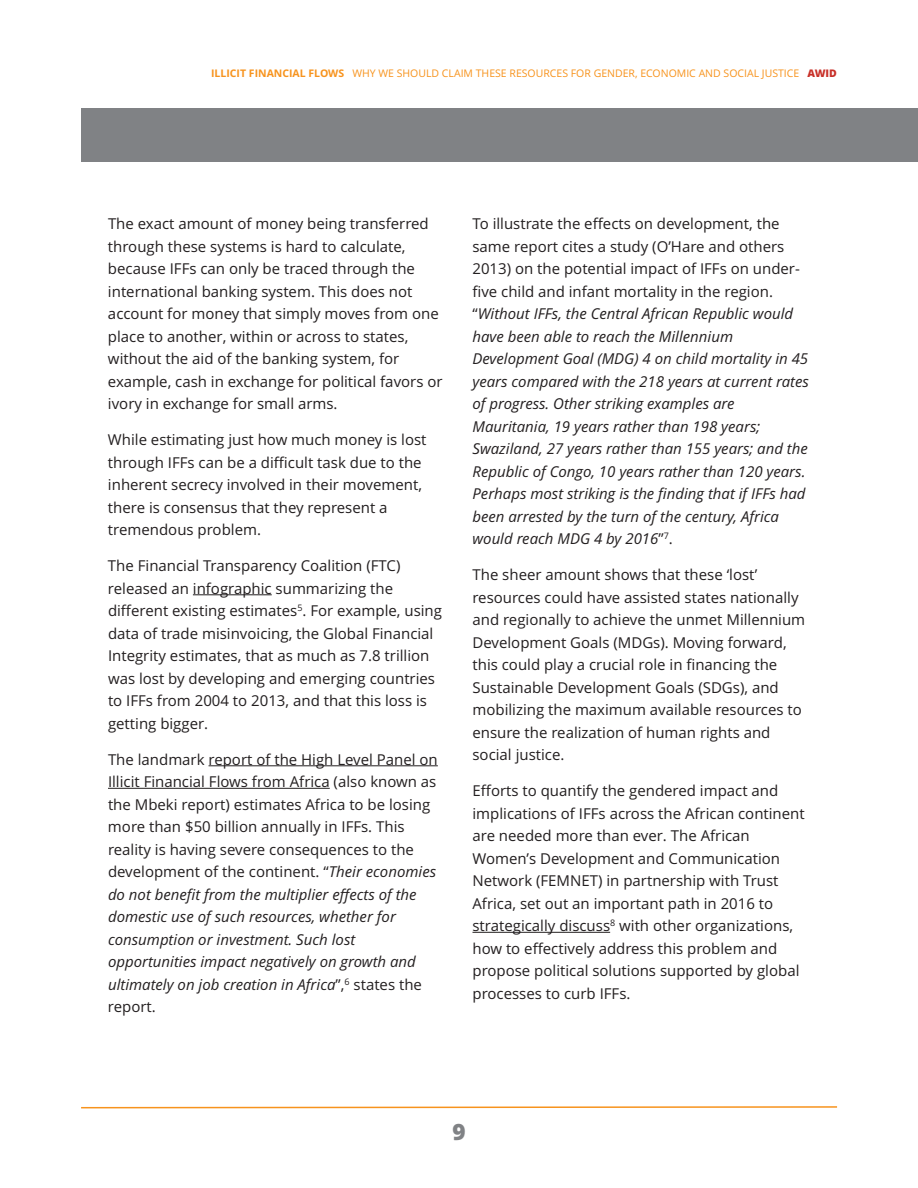
<style>
.page{position:relative;width:918px;height:1188px;background:#fff}
.page>*{position:absolute;margin:0;border:0;box-sizing:border-box;transform-origin:0 0}
.t1{font:800 22.5px "Open Sans";color:#808285}
.t2{font:15px/22.5px "Open Sans";color:#231f20}
.t3{font:italic 15px/22.5px "Open Sans";color:#231f20}
.t4{font:10.5px "Open Sans";color:#f7931d}
.s1{font-weight:700}
.s2{font-weight:800;color:#c83028}
.s3{font-style:italic}
.s4{font-style:normal}
</style>
<div class="page">
<svg style="left:81px;top:1106px;width:757px;height:3px"></svg>
<hr style="left:193px;top:594px;width:79px;height:1px;background:#231f20">
<hr style="left:209px;top:765px;width:229px;height:1px;background:#231f20">
<hr style="left:108px;top:788px;width:222px;height:1px;background:#231f20">
<hr style="left:472px;top:932px;width:138px;height:1px;background:#231f20">
<div style="left:81px;top:108px;width:837px;height:54px;background:#808285"></div>
<p class="t4" style="left:211px;top:67px;width:627px"><span class="s1">ILLICIT FINANCIAL FLOWS</span> WHY WE SHOULD CLAIM THESE RESOURCES FOR GENDER, ECONOMIC AND SOCIAL JUSTICE <span class="s2">AWID</span></p>
<p class="t2" style="left:108px;top:213px;width:336px">The exact amount of money being transferred through these systems is hard to calculate, because IFFs can only be traced through the international banking system. This does not account for money that simply moves from one place to another, within or across to states, without the aid of the banking system, for example, cash in exchange for political favors or ivory in exchange for small arms.</p>
<p class="t2" style="left:108px;top:429px;width:320px">While estimating just how much money is lost through IFFs can be a difficult task due to the inherent secrecy involved in their movement, there is consensus that they represent a tremendous problem.</p>
<p class="t2" style="left:108px;top:555px;width:336px">The Financial Transparency Coalition (FTC) released an infographic summarizing the different existing estimates<sup>5</sup>. For example, using data of trade misinvoicing, the Global Financial Integrity estimates, that as much as 7.8 trillion was lost by developing and emerging countries to IFFs from 2004 to 2013, and that this loss is getting bigger.</p>
<p class="t2" style="left:108px;top:748px;width:331px">The landmark report of the High Level Panel on Illicit Financial Flows from Africa (also known as the Mbeki report) estimates Africa to be losing more than $50 billion annually in IFFs. This reality is having severe consequences to the development of the continent. “<span class="s3">Their economies do not benefit from the multiplier effects of the domestic use of such resources, whether for consumption or investment. Such lost opportunities impact negatively on growth and ultimately on job creation in Africa</span>”,<sup>6</sup> states the report.</p>
<p class="t3" style="left:472px;top:213px;width:338px"><span class="s4">To illustrate the effects on development, the same report cites a study (O’Hare and others 2013) on the potential impact of IFFs on under&shy;five child and infant mortality in the region. “</span>Without IFFs, the Central African Republic would have been able to reach the Millennium Development Goal (MDG) 4 on child mortality in 45 years compared with the 218 years at current rates of progress. Other striking examples are Mauritania, 19 years rather than 198 years; Swaziland, 27 years rather than 155 years; and the Republic of Congo, 10 years rather than 120 years.<br>Perhaps most striking is the finding that if IFFs had been arrested by the turn of the century, Africa would reach MDG 4 by 2016<span class="s4">”</span><sup>7</sup><span class="s4">.</span></p>
<p class="t2" style="left:472px;top:564px;width:334px">The sheer amount shows that these ‘lost’ resources could have assisted states nationally and regionally to achieve the unmet Millennium Development Goals (MDGs). Moving forward, this could play a crucial role in financing the Sustainable Development Goals (SDGs), and mobilizing the maximum available resources to ensure the realization of human rights and social justice.</p>
<p class="t2" style="left:473px;top:780px;width:334px">Efforts to quantify the gendered impact and implications of IFFs across the African continent are needed more than ever. The African Women’s Development and Communication Network (FEMNET) in partnership with Trust Africa, set out an important path in 2016 to strategically discuss<sup>8</sup> with other organizations, how to effectively address this problem and propose political solutions supported by global processes to curb IFFs.</p>
<h1 class="t1" style="left:452px;top:1119px;width:15px">9</h1>
</div>
